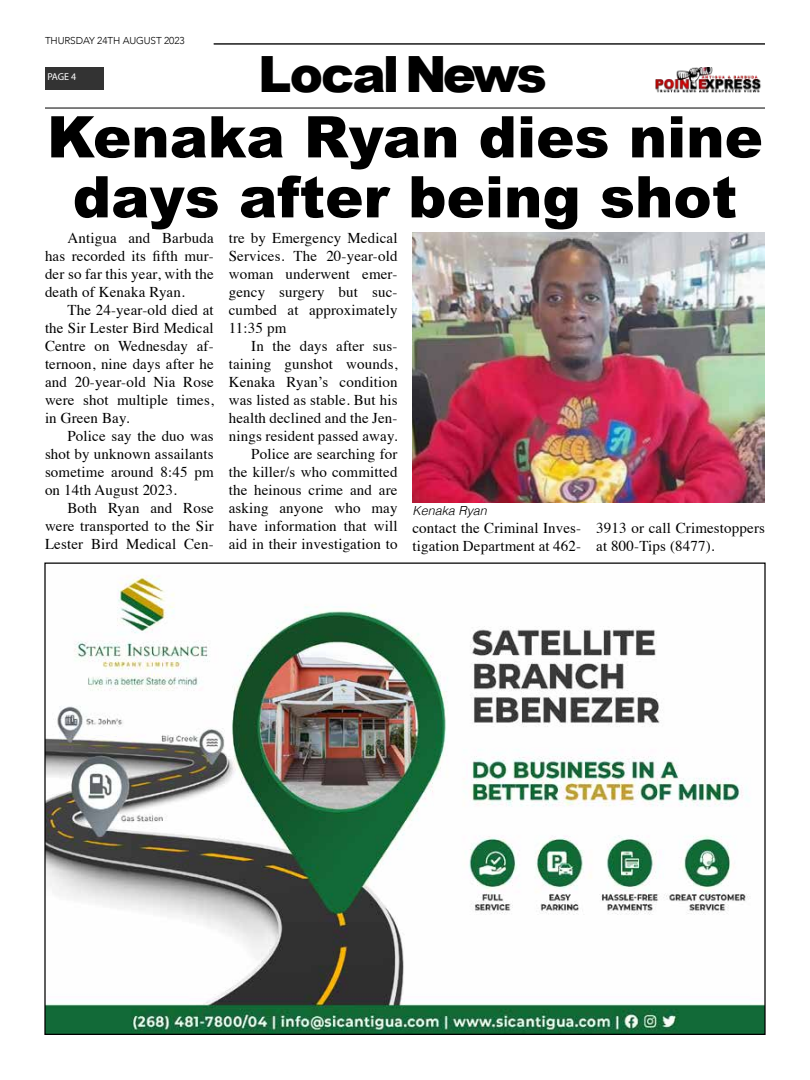
<style>
.page{position:relative;width:810px;height:1080px;background:#fff}
.page>*{position:absolute;margin:0;border:0;box-sizing:border-box;transform-origin:0 0}
.t1{font:900 57.5px/60px "Arial";color:#000;text-align:center}
.t2{font:900 50px "Arial";letter-spacing:-.06em;color:#000}
.t3{font:15px/18px "Times";letter-spacing:.01em;color:#000;text-align:justify}
.t4{font:italic 300 12.5px "Helvetica";color:#000}
.t5{font:300 10px "Avenir";letter-spacing:-.01em;color:#000}
.t6{font:10px "Myriad Pro";color:#fff}
</style>
<div class="page">
<div style="left:45px;top:67px;width:58px;height:22px;background:#333"></div>
<img style="left:656px;top:67px;width:105px;height:25px">
<hr style="left:45px;top:107px;width:720px;height:2px;background:#333">
<hr style="left:214px;top:43px;width:551px;height:2px;background:#333">
<img style="left:46px;top:575px;width:718px;height:458px">
<img style="left:413px;top:232px;width:352px;height:270px">
<p class="t5" style="left:45px;top:34px;width:141px">THURSDAY 24TH AUGUST 2023</p>
<p class="t6" style="left:47px;top:71px;width:31px">PAGE 4</p>
<h2 class="t2" style="left:258px;top:38px;width:290px">Local News</h2>
<h1 class="t1" style="left:47px;top:105px;width:717px">Kenaka Ryan dies nine days after being shot</h1>
<p class="t3" style="left:45px;top:228px;width:170px;text-indent:22px">Antigua and Barbuda has recorded its fifth mur&shy;der so far this year, with the death of Kenaka Ryan.</p>
<p class="t3" style="left:45px;top:300px;width:170px;text-indent:22px">The 24-year-old died at the Sir Lester Bird Medical Centre on Wednesday af&shy;ternoon, nine days after he and 20-year-old Nia Rose were shot multiple times, in Green Bay.</p>
<p class="t3" style="left:45px;top:426px;width:170px;text-indent:22px">Police say the duo was shot by unknown assailants sometime around 8:45 pm on 14th August 2023.</p>
<p class="t3" style="left:45px;top:498px;width:170px;text-indent:22px">Both Ryan and Rose were transported to the Sir Lester Bird Medical Cen-</p>
<p class="t3" style="left:229px;top:228px;width:170px">tre by Emergency Medical Services. The 20-year-old woman underwent emer&shy;gency surgery but suc&shy;cumbed at approximately 11:35 pm</p>
<p class="t3" style="left:229px;top:336px;width:170px;text-align:right">In the days after sus&shy;taining gunshot wounds,<br>Kenaka Ryan’s condition was listed as stable. But his health declined and the Jen&shy;nings resident passed away.<br>Police are searching for<br>the killer/s who committed the heinous crime and are asking anyone who may have information that will aid in their investigation to</p>
<p class="t4" style="left:412px;top:500px;width:76px">Kenaka Ryan</p>
<p class="t3" style="left:412px;top:518px;width:170px">contact the Criminal Inves&shy;tigation Department at 462-</p>
<p class="t3" style="left:596px;top:518px;width:170px">3913 or call Crimestoppers at 800-Tips (8477).</p>
</div>
